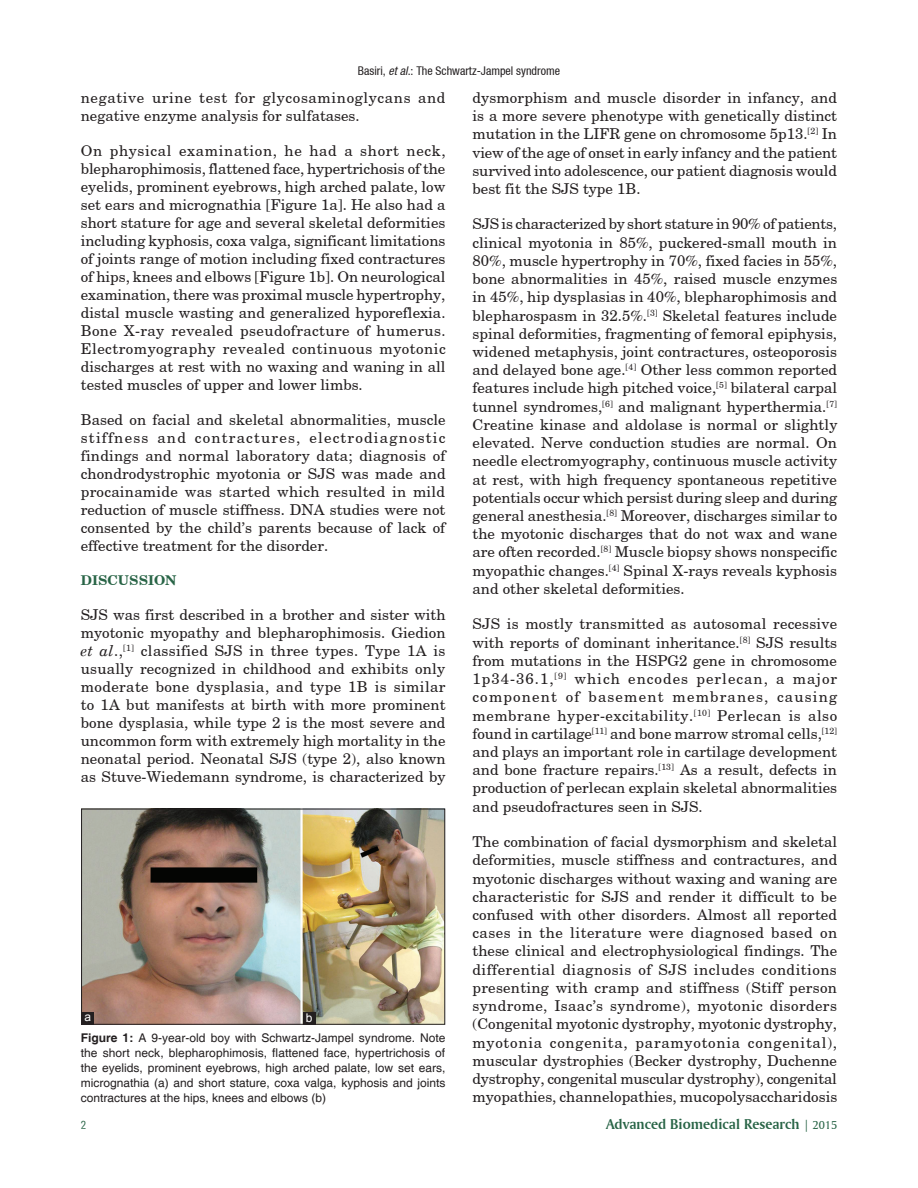
<style>
.page{position:relative;width:918px;height:1188px;background:#fff}
.page>*{position:absolute;margin:0;border:0;box-sizing:border-box;transform-origin:0 0}
.TX{font:15px/18.1px "New Century Schoolbook";color:#231f20;text-align:justify}
.TX-2{font:15px/18px "New Century Schoolbook";letter-spacing:.04em;color:#231f20}
.RF{font:15px "Amerigo BT Bold A";color:#286446}
.t1{font:700 13.5px "Century Schoolbook BT";color:#286446}
.FGC{font:12px/15px "Helvetica";color:#231f20;text-align:justify}
.t2{font:12px "Heavenetica Cond 5 SH";color:#231f20}
.LABEL{font:12px "Arial";color:#fff}
.RF-2{font:12px "Bell Centennial BT Address";color:#286446}
.s1{font-family:"Heavenetica Cond 5 Obl SH"}
.s2{font-family:"New Century Schlbk";font-style:italic}
.s3{font-weight:700}
.s4{font-family:"Amerigo BT Roman A";font-size:12px}
</style>
<div class="page">
<img style="left:83px;top:811px;width:360px;height:211px">
<div style="left:81px;top:809px;width:364px;height:215px;border:1px solid #231f20"></div>
<div style="left:303px;top:1012px;width:13px;height:12px;background:#231f20"></div>
<div style="left:81px;top:1012px;width:13px;height:13px;background:#231f20"></div>
<p class="t2" style="left:358px;top:63px;width:204px">Basiri, <span class="s1">et al</span>.: The Schwartz‑Jampel syndrome</p>
<p class="TX-2" style="left:81px;top:88px;width:366px">negative urine test for glycosaminoglycans and negative enzyme analysis for sulfatases.</p>
<p class="TX" style="left:81px;top:141px;width:366px">On physical examination, he had a short neck, blepharophimosis, flattened face, hypertrichosis of the eyelids, prominent eyebrows, high arched palate, low set ears and micrognathia [Figure 1a]. He also had a short stature for age and several skeletal deformities including kyphosis, coxa valga, significant limitations of joints range of motion including fixed contractures of hips, knees and elbows [Figure 1b]. On neurological examination, there was proximal muscle hypertrophy, distal muscle wasting and generalized hyporeflexia.<br>Bone X‑ray revealed pseudofracture of humerus.<br>Electromyography revealed continuous myotonic discharges at rest with no waxing and waning in all tested muscles of upper and lower limbs.</p>
<p class="TX" style="left:81px;top:411px;width:366px">Based on facial and skeletal abnormalities, muscle stiffness and contractures, electrodiagnostic findings and normal laboratory data; diagnosis of chondrodystrophic myotonia or SJS was made and procainamide was started which resulted in mild reduction of muscle stiffness. DNA studies were not consented by the child’s parents because of lack of effective treatment for the disorder.</p>
<h1 class="t1" style="left:81px;top:572px;width:97px">DISCUSSION</h1>
<p class="TX" style="left:81px;top:605px;width:366px">SJS was first described in a brother and sister with myotonic myopathy and blepharophimosis. Giedion <span class="s2">et al</span>.,<sup>[1]</sup> classified SJS in three types. Type 1A is usually recognized in childhood and exhibits only moderate bone dysplasia, and type 1B is similar to 1A but manifests at birth with more prominent bone dysplasia, while type 2 is the most severe and uncommon form with extremely high mortality in the neonatal period. Neonatal SJS (type 2), also known as Stuve‑Wiedemann syndrome, is characterized by</p>
<p class="LABEL" style="left:84px;top:1009px;width:8px">a</p>
<p class="LABEL" style="left:306px;top:1010px;width:8px">b</p>
<p class="FGC" style="left:81px;top:1031px;width:366px"><span class="s3">Figure 1:</span> A 9-year-old boy with Schwartz-Jampel syndrome. Note the short neck, blepharophimosis, flattened face, hypertrichosis of the eyelids, prominent eyebrows, high arched palate, low set ears, micrognathia (a) and short stature, coxa valga, kyphosis and joints contractures at the hips, knees and elbows (b)</p>
<p class="TX" style="left:472px;top:88px;width:366px">dysmorphism and muscle disorder in infancy, and is a more severe phenotype with genetically distinct mutation in the LIFR gene on chromosome 5p13.<sup>[2]</sup> In view of the age of onset in early infancy and the patient survived into adolescence, our patient diagnosis would best fit the SJS type 1B.</p>
<p class="TX" style="left:472px;top:215px;width:366px">SJS is characterized by short stature in 90% of patients, clinical myotonia in 85%, puckered‑small mouth in 80%, muscle hypertrophy in 70%, fixed facies in 55%, bone abnormalities in 45%, raised muscle enzymes in 45%, hip dysplasias in 40%, blepharophimosis and blepharospasm in 32.5%.<sup>[3]</sup> Skeletal features include spinal deformities, fragmenting of femoral epiphysis, widened metaphysis, joint contractures, osteoporosis and delayed bone age.<sup>[4]</sup> Other less common reported features include high pitched voice,<sup>[5]</sup> bilateral carpal tunnel syndromes,<sup>[6]</sup> and malignant hyperthermia.<sup>[7] </sup>Creatine kinase and aldolase is normal or slightly elevated. Nerve conduction studies are normal. On needle electromyography, continuous muscle activity at rest, with high frequency spontaneous repetitive potentials occur which persist during sleep and during general anesthesia.<sup>[8]</sup> Moreover, discharges similar to the myotonic discharges that do not wax and wane are often recorded.<sup>[8]</sup> Muscle biopsy shows nonspecific myopathic changes.<sup>[4]</sup> Spinal X‑rays reveals kyphosis and other skeletal deformities.</p>
<p class="TX" style="left:472px;top:615px;width:366px">SJS is mostly transmitted as autosomal recessive with reports of dominant inheritance.<sup>[8]</sup> SJS results from mutations in the HSPG2 gene in chromosome 1p34‑36.1,<sup>[9]</sup> which encodes perlecan, a major component of basement membranes, causing membrane hyper‑excitability.<sup>[10]</sup> Perlecan is also found in cartilage<sup>[11]</sup> and bone marrow stromal cells,<sup>[12] </sup>and plays an important role in cartilage development and bone fracture repairs.<sup>[13]</sup> As a result, defects in production of perlecan explain skeletal abnormalities and pseudofractures seen in SJS.</p>
<p class="TX" style="left:472px;top:832px;width:366px">The combination of facial dysmorphism and skeletal deformities, muscle stiffness and contractures, and myotonic discharges without waxing and waning are characteristic for SJS and render it difficult to be confused with other disorders. Almost all reported cases in the literature were diagnosed based on these clinical and electrophysiological findings. The differential diagnosis of SJS includes conditions presenting with cramp and stiffness (Stiff person syndrome, Isaac’s syndrome), myotonic disorders (Congenital myotonic dystrophy, myotonic dystrophy, myotonia congenita, paramyotonia congenital), muscular dystrophies (Becker dystrophy, Duchenne dystrophy, congenital muscular dystrophy), congenital myopathies, channelopathies, mucopolysaccharidosis</p>
<p class="RF-2" style="left:81px;top:1118px;width:7px">2</p>
<p class="RF" style="left:606px;top:1115px;width:233px">Advanced Biomedical Research <span class="s4">| 2015</span></p>
</div>
